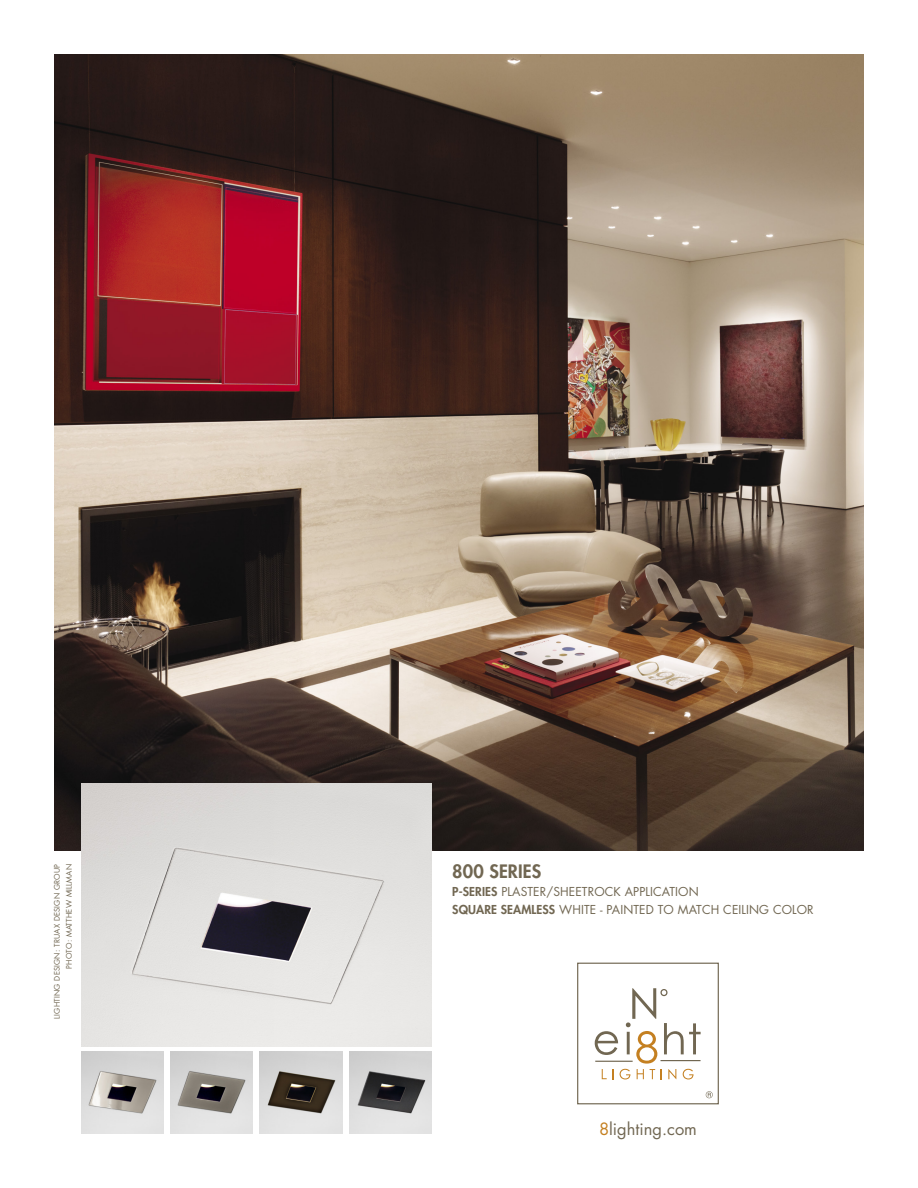
<style>
.page{position:relative;width:918px;height:1188px;background:#fff}
.page>*{position:absolute;margin:0;border:0;box-sizing:border-box;transform-origin:0 0}
.t1{font:800 18px "Futura LT";letter-spacing:.01em;color:#716752}
.t2{font:16.5px "Futura LT";color:#716752}
.t3{font:12px "Futura LT";letter-spacing:.01em;color:#716752}
.t4{font:7.5px "Futura LT";letter-spacing:.025em;color:#716752}
.s1{font-weight:800}
.s2{color:#c48021}
</style>
<div class="page">
<img style="left:54px;top:54px;width:810px;height:796px">
<img style="left:81px;top:783px;width:351px;height:264px">
<svg style="left:577px;top:963px;width:142px;height:141px"></svg>
<img style="left:350px;top:1052px;width:82px;height:82px">
<img style="left:260px;top:1052px;width:82px;height:82px">
<img style="left:81px;top:1052px;width:82px;height:82px">
<img style="left:170px;top:1052px;width:82px;height:82px">
<p class="t4" style="left:52px;top:1019px;width:156px;rotate:-90deg">LIGHTING DESIGN: TRUAX DESIGN GROUP</p>
<p class="t4" style="left:64px;top:969px;width:106px;rotate:-90deg">PHOTO: MATTHEW MILLMAN</p>
<p class="t1" style="left:452px;top:860px;width:91px">800 SERIES</p>
<p class="t3" style="left:452px;top:884px;width:248px"><span class="s1">P-SERIES</span> PLASTER/SHEETROCK APPLICATION</p>
<p class="t3" style="left:452px;top:902px;width:363px"><span class="s1">SQUARE SEAMLESS</span> WHITE - PAINTED TO MATCH CEILING COLOR</p>
<p class="t2" style="left:599px;top:1118px;width:99px"><span class="s2">8</span>lighting.com</p>
</div>
